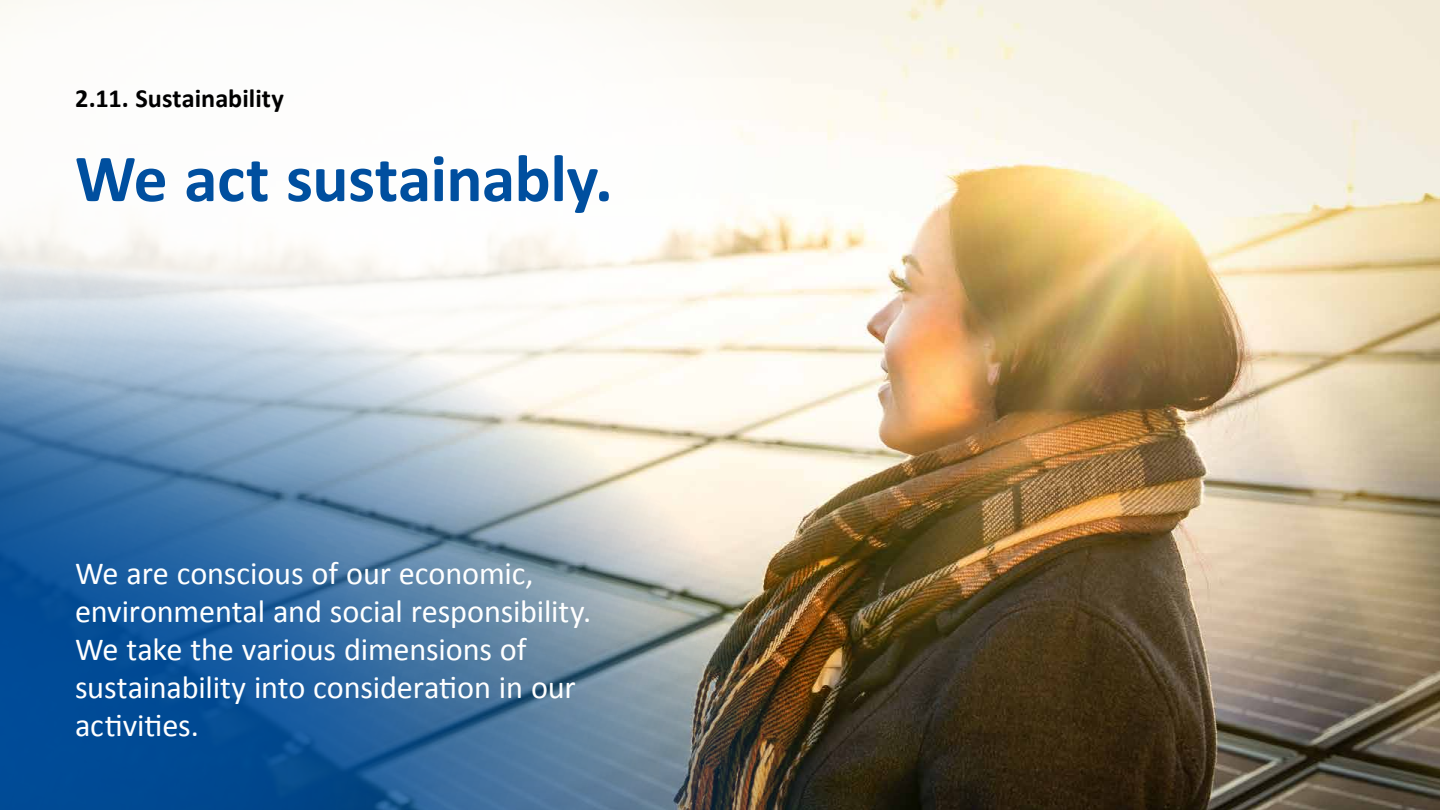
<style>
.page{position:relative;width:1440px;height:810px;background:#fff}
.page>*{position:absolute;margin:0;border:0;box-sizing:border-box;transform-origin:0 0}
.t1{font:700 67.5px "Calibri";letter-spacing:-.01em;color:#004f9f}
.t2{font:32.25px/38.2px "Calibri";letter-spacing:-.005em;color:#fff}
.t3{font:700 26.25px "Calibri";color:#000}
</style>
<div class="page">
<img style="left:827px;top:139px;width:613px;height:671px">
<svg style="left:0;top:0;width:822px;height:145px"></svg>
<img style="left:0;top:201px;width:900px;height:609px">
<p class="t3" style="left:75px;top:79px;width:210px">2.11. Sustainability</p>
<h1 class="t1" style="left:75px;top:131px;width:539px">We act sustainably.</h1>
<p class="t2" style="left:75px;top:553px;width:518px">We are conscious of our economic, environmental and social responsibility.<br>We take the various dimensions of sustainability into consideration in our activities.</p>
</div>
